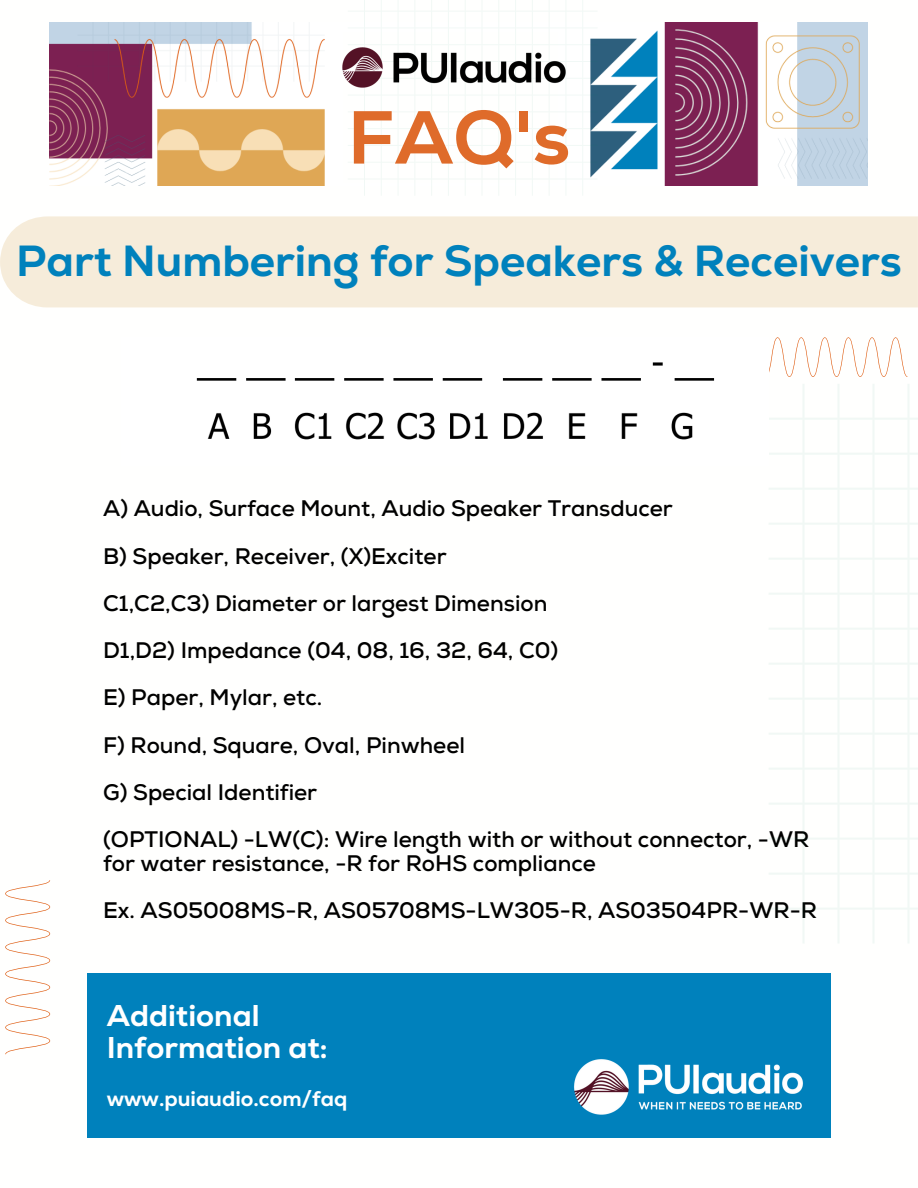
<style>
.page{position:relative;width:918px;height:1188px;background:#fff}
.page>*{position:absolute;margin:0;border:0;box-sizing:border-box;transform-origin:0 0}
.t1{font:800 74.85px "Nexa";color:#df6b2a}
.t2{font:800 43.5px "Nexa";color:#0081bc}
.t3{font:800 30px/32.7px "Nexa";color:#fff}
.t4{font:700 22.5px/47.2px "Nexa";color:#000}
.t5{font:800 21px "Nexa";color:#fff}
</style>
<div class="page">
<div style="left:0;top:216px;width:918px;height:91px;background:#f6ecda"></div>
<img style="left:50px;top:22px;width:818px;height:163px">
<svg style="left:348px;top:0;width:250px;height:196px"></svg>
<img style="left:337px;top:42px;width:233px;height:51px">
<div style="left:87px;top:974px;width:744px;height:164px;background:#0081bc"></div>
<img style="left:574px;top:1059px;width:229px;height:56px">
<svg style="left:769px;top:384px;width:149px;height:559px"></svg>
<svg style="left:769px;top:337px;width:138px;height:40px"></svg>
<svg style="left:5px;top:880px;width:45px;height:174px"></svg>
<img style="left:196px;top:362px;width:519px;height:78px">
<h1 class="t1" style="left:348px;top:89px;width:224px">FAQ's</h1>
<h2 class="t2" style="left:16px;top:233px;width:887px">Part Numbering for Speakers &amp; Receivers</h2>
<p class="t4" style="left:103px;top:486px;width:708px">A) Audio, Surface Mount, Audio Speaker Transducer<br>B) Speaker, Receiver, (X)Exciter<br>C1,C2,C3) Diameter or largest Dimension<br>D1,D2) Impedance (04, 08, 16, 32, 64, C0)<br>E) Paper, Mylar, etc.<br>F) Round, Square, Oval, Pinwheel<br>G) Special Identifier<br>(OPTIONAL) -LW(C): Wire length with or without connector, -WR</p>
<p class="t4" style="left:103px;top:840px;width:715px">for water resistance, -R for RoHS compliance<br>Ex. AS05008MS-R, AS05708MS-LW305-R, AS03504PR-WR-R</p>
<h3 class="t3" style="left:107px;top:999px;width:222px">Additional<br>Information at:</h3>
<p class="t5" style="left:107px;top:1085px;width:242px">www.puiaudio.com/faq</p>
</div>
